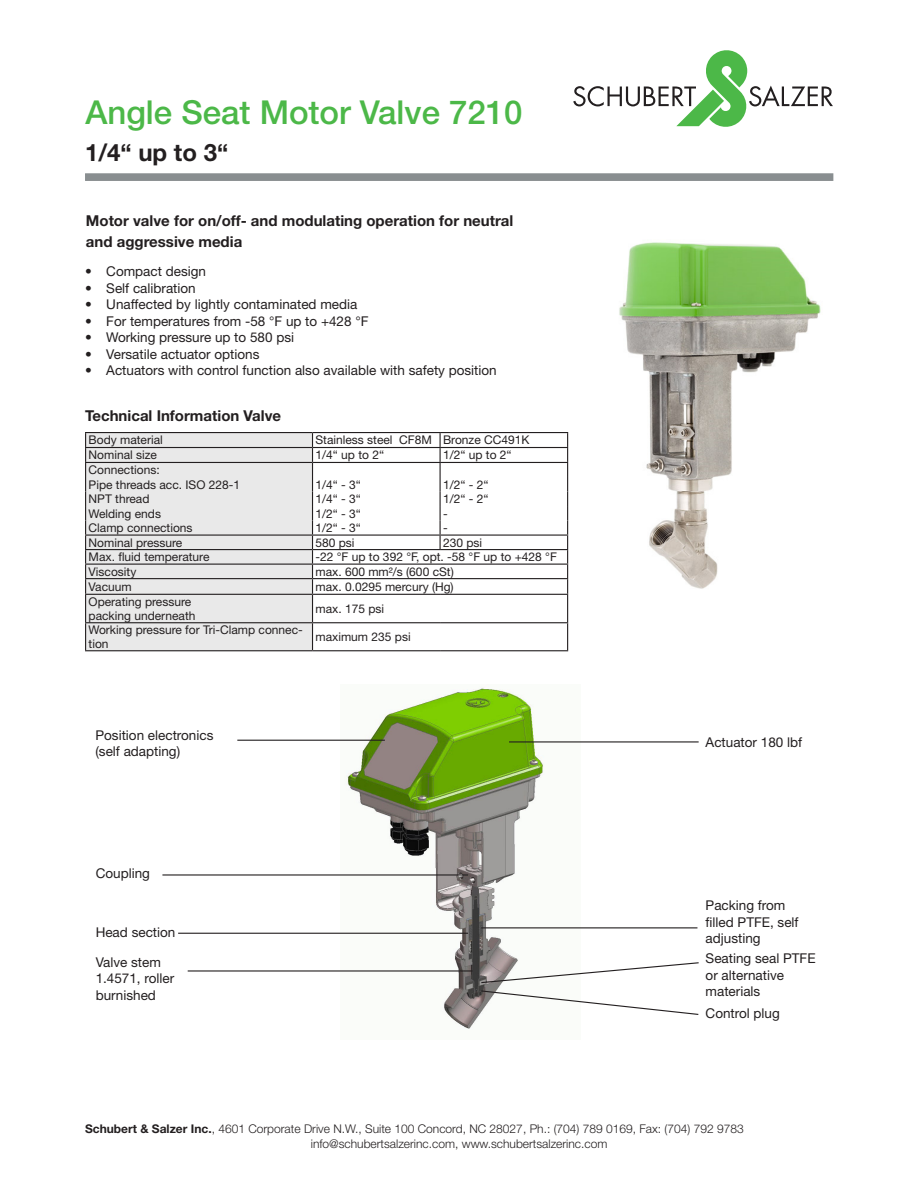
<style>
.page{position:relative;width:918px;height:1188px;background:#fff}
.page>*{position:absolute;margin:0;border:0;box-sizing:border-box;transform-origin:0 0}
.t1{font:500 33px "Helvetica Neue LT Std";color:#4cb848}
.t2{font:700 24px "Helvetica Neue LT Std";color:#231f20}
.Überschrift{font:700 15px/21px "Helvetica Neue LT Std";color:#231f20}
.Text{font:13.5px/16.5px "Helvetica Neue LT Std";color:#231f20}
.Text_klein_8mm{font:12px/13.5px "Helvetica Neue LT Std";color:#231f20}
.t3{font:300 12px/15px "Helvetica Neue LT Std";color:#231f20}
.s1{font-weight:700}
</style>
<div class="page">
<div style="left:85px;top:173px;width:748px;height:8px;background:#898e90;border:2px solid #898e90"></div>
<svg style="left:573px;top:50px;width:260px;height:77px"></svg>
<img style="left:341px;top:687px;width:240px;height:342px">
<hr style="left:162px;top:874px;width:306px;height:2px;background:#231f20">
<hr style="left:509px;top:741px;width:190px;height:2px;background:#231f20">
<hr style="left:178px;top:933px;width:290px;height:1px;background:#231f20">
<hr style="left:188px;top:970px;width:285px;height:2px;background:#231f20">
<hr style="left:481px;top:927px;width:216px;height:1px;background:#231f20">
<svg style="left:480px;top:990px;width:219px;height:26px"></svg>
<svg style="left:480px;top:962px;width:219px;height:22px"></svg>
<hr style="left:237px;top:740px;width:148px;height:1px;background:#231f20">
<div style="left:86px;top:433px;width:226px;height:217px;background:#e9e9e9"></div>
<svg style="left:313px;top:433px;width:254px;height:217px"></svg>
<hr style="left:85px;top:535px;width:228px;height:1px;background:#231f20">
<hr style="left:313px;top:535px;width:127px;height:1px;background:#231f20">
<hr style="left:440px;top:535px;width:128px;height:1px;background:#231f20">
<hr style="left:85px;top:549px;width:228px;height:1px;background:#231f20">
<hr style="left:313px;top:549px;width:127px;height:1px;background:#231f20">
<hr style="left:440px;top:549px;width:128px;height:1px;background:#231f20">
<hr style="left:85px;top:564px;width:228px;height:1px;background:#231f20">
<hr style="left:313px;top:564px;width:127px;height:1px;background:#231f20">
<hr style="left:440px;top:564px;width:128px;height:1px;background:#231f20">
<hr style="left:85px;top:578px;width:228px;height:1px;background:#231f20">
<hr style="left:313px;top:578px;width:127px;height:1px;background:#231f20">
<hr style="left:440px;top:578px;width:128px;height:1px;background:#231f20">
<hr style="left:85px;top:594px;width:228px;height:1px;background:#231f20">
<hr style="left:313px;top:594px;width:127px;height:1px;background:#231f20">
<hr style="left:440px;top:594px;width:128px;height:1px;background:#231f20">
<hr style="left:85px;top:622px;width:228px;height:1px;background:#231f20">
<hr style="left:313px;top:622px;width:127px;height:1px;background:#231f20">
<hr style="left:440px;top:622px;width:128px;height:1px;background:#231f20">
<hr style="left:85px;top:650px;width:228px;height:1px;background:#231f20">
<hr style="left:313px;top:650px;width:127px;height:1px;background:#231f20">
<hr style="left:440px;top:650px;width:128px;height:1px;background:#231f20">
<hr style="left:85px;top:432px;width:228px;height:1px;background:#231f20">
<hr style="left:313px;top:432px;width:127px;height:1px;background:#231f20">
<hr style="left:440px;top:432px;width:128px;height:1px;background:#231f20">
<hr style="left:85px;top:447px;width:228px;height:1px;background:#231f20">
<svg style="left:85px;top:433px;width:1px;height:217px"></svg>
<hr style="left:313px;top:447px;width:127px;height:1px;background:#231f20">
<svg style="left:312px;top:433px;width:1px;height:217px"></svg>
<hr style="left:440px;top:447px;width:128px;height:1px;background:#231f20">
<svg style="left:440px;top:433px;width:1px;height:116px"></svg>
<svg style="left:567px;top:433px;width:1px;height:217px"></svg>
<hr style="left:85px;top:462px;width:228px;height:1px;background:#231f20">
<hr style="left:313px;top:462px;width:127px;height:1px;background:#231f20">
<hr style="left:440px;top:462px;width:128px;height:1px;background:#231f20">
<img style="left:619px;top:242px;width:202px;height:347px">
<p class="t1" style="left:85px;top:92px;width:439px">Angle Seat Motor Valve 7210</p>
<p class="t2" style="left:85px;top:138px;width:145px">1/4“ up to 3“</p>
<p class="Überschrift" style="left:86px;top:210px;width:429px">Motor valve for on/off- and modulating operation for neutral and aggressive media</p>
<p class="Text" style="left:85px;top:263px;width:123px">• Compact design</p>
<p class="Text" style="left:85px;top:280px;width:112px">• Self calibration</p>
<p class="Text" style="left:85px;top:296px;width:274px">• Unaffected by lightly contaminated media</p>
<p class="Text" style="left:85px;top:313px;width:285px">• For temperatures from -58 °F up to +428 °F</p>
<p class="Text" style="left:85px;top:329px;width:211px">• Working pressure up to 580 psi</p>
<p class="Text" style="left:85px;top:346px;width:176px">• Versatile actuator options</p>
<p class="Text" style="left:85px;top:362px;width:413px">• Actuators with control function also available with safety position</p>
<p class="Überschrift" style="left:85px;top:405px;width:198px">Technical Information Valve</p>
<p class="Text_klein_8mm" style="left:89px;top:433px;width:76px">Body material</p>
<p class="Text_klein_8mm" style="left:315px;top:433px;width:118px">Stainless steel CF8M</p>
<p class="Text_klein_8mm" style="left:443px;top:433px;width:88px">Bronze CC491K</p>
<p class="Text_klein_8mm" style="left:89px;top:448px;width:70px">Nominal size</p>
<p class="Text_klein_8mm" style="left:315px;top:448px;width:70px">1/4“ up to 2“</p>
<p class="Text_klein_8mm" style="left:443px;top:448px;width:70px">1/2“ up to 2“</p>
<p class="Text_klein_8mm" style="left:89px;top:463px;width:73px">Connections:</p>
<p class="Text_klein_8mm" style="left:89px;top:477px;width:153px">Pipe threads acc. ISO 228-1</p>
<p class="Text_klein_8mm" style="left:315px;top:477px;width:47px">1/4“ - 3“</p>
<p class="Text_klein_8mm" style="left:443px;top:477px;width:47px">1/2“ - 2“</p>
<p class="Text_klein_8mm" style="left:89px;top:492px;width:62px">NPT thread</p>
<p class="Text_klein_8mm" style="left:315px;top:492px;width:47px">1/4“ - 3“</p>
<p class="Text_klein_8mm" style="left:443px;top:492px;width:47px">1/2“ - 2“</p>
<p class="Text_klein_8mm" style="left:89px;top:506px;width:74px">Welding ends</p>
<p class="Text_klein_8mm" style="left:315px;top:506px;width:47px">1/2“ - 3“</p>
<p class="Text_klein_8mm" style="left:443px;top:506px;width:6px">-</p>
<p class="Text_klein_8mm" style="left:89px;top:521px;width:106px">Clamp connections</p>
<p class="Text_klein_8mm" style="left:315px;top:521px;width:47px">1/2“ - 3“</p>
<p class="Text_klein_8mm" style="left:443px;top:521px;width:6px">-</p>
<p class="Text_klein_8mm" style="left:89px;top:535px;width:95px">Nominal pressure</p>
<p class="Text_klein_8mm" style="left:315px;top:535px;width:41px">580 psi</p>
<p class="Text_klein_8mm" style="left:443px;top:535px;width:41px">230 psi</p>
<p class="Text_klein_8mm" style="left:89px;top:550px;width:122px">Max. fluid temperature</p>
<p class="Text_klein_8mm" style="left:315px;top:550px;width:243px">-22 °F up to 392 °F, opt. -58 °F up to +428 °F</p>
<p class="Text_klein_8mm" style="left:89px;top:564px;width:49px">Viscosity</p>
<p class="Text_klein_8mm" style="left:315px;top:564px;width:140px">max. 600 mm²/s (600 cSt)</p>
<p class="Text_klein_8mm" style="left:89px;top:580px;width:45px">Vacuum</p>
<p class="Text_klein_8mm" style="left:315px;top:580px;width:140px">max. 0.0295 mercury (Hg)</p>
<p class="Text_klein_8mm" style="left:89px;top:595px;width:108px">Operating pressure packing underneath</p>
<p class="Text_klein_8mm" style="left:315px;top:602px;width:70px">max. 175 psi</p>
<p class="Text_klein_8mm" style="left:89px;top:623px;width:216px">Working pressure for Tri-Clamp connec&shy;tion</p>
<p class="Text_klein_8mm" style="left:315px;top:630px;width:97px">maximum 235 psi</p>
<p class="Text" style="left:95px;top:727px;width:120px">Position electronics</p>
<p class="Text" style="left:95px;top:743px;width:86px">(self adapting)</p>
<p class="Text" style="left:96px;top:865px;width:56px">Coupling</p>
<p class="Text" style="left:96px;top:923px;width:81px">Head section</p>
<p class="Text" style="left:96px;top:954px;width:80px">Valve stem<br>1.4571, roller burnished</p>
<p class="Text" style="left:706px;top:734px;width:98px">Actuator 180 lbf</p>
<p class="Text" style="left:706px;top:897px;width:94px">Packing from filled PTFE, self adjusting</p>
<p class="Text" style="left:706px;top:950px;width:111px">Seating seal PTFE or alternative materials</p>
<p class="Text" style="left:706px;top:1005px;width:76px">Control plug</p>
<p class="t3" style="left:311px;top:1121px;width:434px;text-indent:-226px"><span class="s1">Schubert &amp; Salzer Inc.</span>, 4601 Corporate Drive N.W., Suite 100 Concord, NC 28027, Ph.: (704) 789 0169, Fax: (704) 792 9783 info@schubertsalzerinc.com, www.schubertsalzerinc.com</p>
</div>
